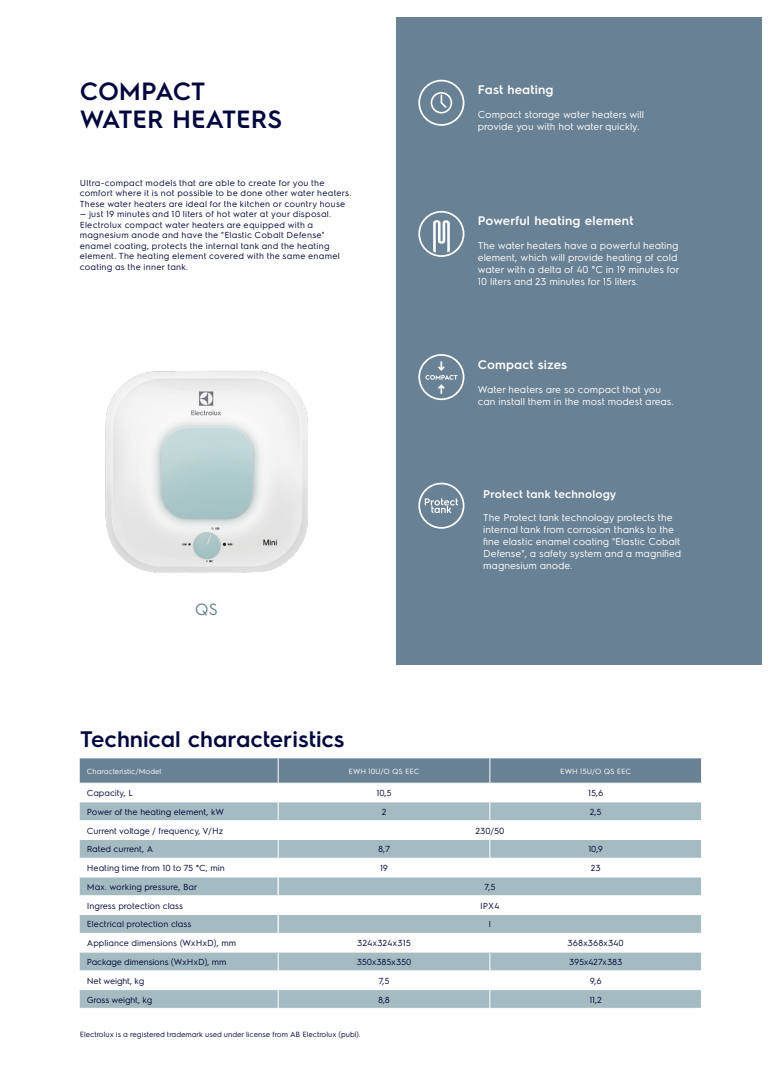
<style>
.page{position:relative;width:780px;height:1088px;background:#fff}
.page>*{position:absolute;margin:0;border:0;box-sizing:border-box;transform-origin:0 0}
.zagolovok_UTP_2_3{font:25px/27.5px "Electrolux Sans Sem Bd";color:#02063d}
.t1{font:22.5px "Electrolux Sans Sem Bd";color:#02063d}
.product_name{font:16.25px "Electrolux Sans";color:#688195}
.text{font:12.5px "Electrolux Sans Sem Bd";letter-spacing:.015em;color:#fff}
.t2{font:11.25px "Electrolux Sans Sem Bd";letter-spacing:.015em;color:#fff}
.CATEGORYA_sim_genera{font:10px/12px "Electrolux Sans";color:#fff}
.Product_table{font:8.75px/10.5px "Electrolux Sans";letter-spacing:.02em;color:#02063d}
.Product_table-2{font:8.75px "Electrolux Sans";color:#02063d}
.Product_table_betwee{font:8.75px "Electrolux Sans";letter-spacing:-.015em;color:#02063d}
.Product_table-3{font:8.75px "Electrolux Sans";letter-spacing:-.015em;color:#02063d}
.Product_table_betwee-2{font:8.75px "Electrolux Sans";letter-spacing:-.035em;color:#02063d}
.tabl{font:8.75px "Electrolux Sans";color:#02063d}
.Product_table-4{font:7.5px "Electrolux Sans";color:#02063d}
.tabl-2{font:7.5px "Electrolux Sans";color:#fff}
.Product_table-5{font:7.5px "Electrolux Sans";color:#fff}
</style>
<div class="page">
<div style="left:396px;top:18px;width:366px;height:647px;background:#688195"></div>
<img style="left:105px;top:370px;width:203px;height:203px">
<svg style="left:418px;top:483px;width:46px;height:46px"></svg>
<svg style="left:418px;top:354px;width:46px;height:46px"></svg>
<svg style="left:418px;top:211px;width:46px;height:46px"></svg>
<svg style="left:418px;top:80px;width:46px;height:46px"></svg>
<svg style="left:80px;top:802px;width:621px;height:206px;fill:#a4bcc1"></svg>
<svg style="left:277px;top:802px;width:2px;height:206px"></svg>
<svg style="left:80px;top:758px;width:622px;height:25px;background:#6c8598"></svg>
<svg style="left:489px;top:802px;width:1px;height:18px"></svg>
<hr style="left:80px;top:820px;width:198px;height:1px;background:#fff">
<hr style="left:278px;top:820px;width:212px;height:1px;background:#fff">
<hr style="left:490px;top:820px;width:212px;height:1px;background:#fff">
<hr style="left:80px;top:839px;width:198px;height:1px;background:#fff">
<hr style="left:278px;top:839px;width:212px;height:1px;background:#fff">
<hr style="left:490px;top:839px;width:212px;height:1px;background:#fff">
<svg style="left:489px;top:840px;width:1px;height:36px"></svg>
<hr style="left:80px;top:858px;width:198px;height:1px;background:#fff">
<hr style="left:278px;top:858px;width:212px;height:1px;background:#fff">
<hr style="left:490px;top:858px;width:212px;height:1px;background:#fff">
<hr style="left:80px;top:876px;width:198px;height:1px;background:#fff">
<hr style="left:278px;top:876px;width:212px;height:1px;background:#fff">
<hr style="left:490px;top:876px;width:212px;height:1px;background:#fff">
<hr style="left:80px;top:895px;width:198px;height:1px;background:#fff">
<hr style="left:278px;top:895px;width:212px;height:1px;background:#fff">
<hr style="left:490px;top:895px;width:212px;height:1px;background:#fff">
<hr style="left:80px;top:914px;width:198px;height:1px;background:#fff">
<hr style="left:278px;top:914px;width:212px;height:1px;background:#fff">
<hr style="left:490px;top:914px;width:212px;height:1px;background:#fff">
<hr style="left:80px;top:933px;width:198px;height:1px;background:#fff">
<hr style="left:278px;top:933px;width:212px;height:1px;background:#fff">
<hr style="left:490px;top:933px;width:212px;height:1px;background:#fff">
<hr style="left:80px;top:951px;width:198px;height:1px;background:#fff">
<hr style="left:278px;top:951px;width:212px;height:1px;background:#fff">
<hr style="left:490px;top:951px;width:212px;height:1px;background:#fff">
<hr style="left:80px;top:970px;width:198px;height:1px;background:#fff">
<hr style="left:278px;top:970px;width:212px;height:1px;background:#fff">
<hr style="left:490px;top:970px;width:212px;height:1px;background:#fff">
<hr style="left:80px;top:989px;width:198px;height:1px;background:#fff">
<hr style="left:278px;top:989px;width:212px;height:1px;background:#fff">
<hr style="left:490px;top:989px;width:212px;height:1px;background:#fff">
<svg style="left:489px;top:934px;width:1px;height:74px"></svg>
<p class="zagolovok_UTP_2_3" style="left:80px;top:76px;width:204px">COMPACT<br>WATER HEATERS</p>
<p class="Product_table" style="left:80px;top:177px;width:273px">Ultra-compact models that are able to create for you the comfort where it is not possible to be done other water heaters.<br>These water heaters are ideal for the kitchen or country house</p>
<p class="Product_table" style="left:80px;top:208px;width:253px">— just 19 minutes and 10 liters of hot water at your disposal.</p>
<p class="Product_table" style="left:80px;top:219px;width:261px">Electrolux compact water heaters are equipped with a magnesium anode and have the "Elastic Cobalt Defense" enamel coating, protects the internal tank and the heating element. The heating element covered with the same enamel coating as the inner tank.</p>
<p class="product_name" style="left:195px;top:598px;width:25px">QS</p>
<p class="t1" style="left:80px;top:723px;width:265px">Technical characteristics</p>
<p class="text" style="left:478px;top:80px;width:77px">Fast heating</p>
<p class="CATEGORYA_sim_genera" style="left:478px;top:107px;width:168px">Compact storage water heaters will provide you with hot water quickly.</p>
<p class="text" style="left:478px;top:212px;width:157px">Powerful heating element</p>
<p class="CATEGORYA_sim_genera" style="left:478px;top:239px;width:203px">The water heaters have a powerful heating element, which will provide heating of cold water with a delta of 40 °C in 19 minutes for 10 liters and 23 minutes for 15 liters.</p>
<p class="text" style="left:478px;top:356px;width:91px">Compact sizes</p>
<p class="CATEGORYA_sim_genera" style="left:478px;top:383px;width:197px">Water heaters are so compact that you can install them in the most modest areas.</p>
<p class="t2" style="left:483px;top:486px;width:135px">Protect tank technology</p>
<p class="CATEGORYA_sim_genera" style="left:483px;top:511px;width:199px">The Protect tank technology protects the internal tank from corrosion thanks to the fine elastic enamel coating "Elastic Cobalt Defense", a safety system and a magnif ied magnesium anode.</p>
<p class="Product_table-5" style="left:87px;top:766px;width:76px">Characteristic/Model</p>
<p class="tabl-2" style="left:348px;top:766px;width:72px">EWH 10U/O QS EEC</p>
<p class="tabl-2" style="left:560px;top:766px;width:72px">EWH 15U/O QS EEC</p>
<p class="Product_table-2" style="left:87px;top:787px;width:48px">Capacity, L</p>
<p class="tabl" style="left:376px;top:787px;width:17px">10,5</p>
<p class="tabl" style="left:588px;top:787px;width:17px">15,6</p>
<p class="Product_table-2" style="left:87px;top:806px;width:139px">Power of the heating element, kW</p>
<p class="Product_table_betwee" style="left:381px;top:806px;width:6px">2</p>
<p class="Product_table_betwee" style="left:590px;top:806px;width:13px">2,5</p>
<p class="Product_table-2" style="left:87px;top:824px;width:138px">Current voltage / frequency, V/Hz</p>
<p class="Product_table_betwee" style="left:475px;top:824px;width:31px">230/50</p>
<p class="Product_table-2" style="left:87px;top:843px;width:68px">Rated current, А</p>
<p class="Product_table_betwee" style="left:378px;top:843px;width:13px">8,7</p>
<p class="Product_table_betwee" style="left:588px;top:843px;width:16px">10,9</p>
<p class="Product_table-2" style="left:87px;top:862px;width:139px">Heating time from 10 to 75 °C, min</p>
<p class="Product_table_betwee" style="left:380px;top:862px;width:9px">19</p>
<p class="Product_table_betwee" style="left:590px;top:862px;width:11px">23</p>
<p class="Product_table-2" style="left:87px;top:881px;width:112px">Max. working pressure, Bar</p>
<p class="Product_table_betwee" style="left:484px;top:881px;width:13px">7,5</p>
<p class="Product_table-2" style="left:87px;top:899px;width:98px">Ingress protection class</p>
<p class="Product_table_betwee" style="left:480px;top:899px;width:21px">IPХ4</p>
<p class="Product_table-2" style="left:87px;top:918px;width:106px">Electrical protection class</p>
<p class="Product_table_betwee" style="left:488px;top:918px;width:4px">I</p>
<p class="Product_table-2" style="left:87px;top:937px;width:151px">Appliance dimensions (WxHxD), mm</p>
<p class="Product_table_betwee" style="left:357px;top:937px;width:55px">324x324x315</p>
<p class="Product_table_betwee" style="left:567px;top:937px;width:58px">368x368x340</p>
<p class="Product_table-3" style="left:87px;top:956px;width:141px">Package dimensions (WхHхD), mm</p>
<p class="Product_table_betwee" style="left:357px;top:956px;width:56px">350x385x350</p>
<p class="Product_table_betwee-2" style="left:569px;top:956px;width:55px">395x427x383</p>
<p class="Product_table-3" style="left:87px;top:974px;width:59px">Net weight, kg</p>
<p class="Product_table_betwee" style="left:378px;top:974px;width:13px">7,5</p>
<p class="Product_table_betwee" style="left:590px;top:974px;width:13px">9,6</p>
<p class="Product_table-3" style="left:87px;top:993px;width:67px">Gross weight, kg</p>
<p class="Product_table_betwee" style="left:378px;top:993px;width:13px">8,8</p>
<p class="Product_table_betwee" style="left:589px;top:993px;width:14px">11,2</p>
<p class="Product_table-4" style="left:80px;top:1029px;width:282px">Electrolux is a registered trademark used under license from AB Electrolux (publ).</p>
</div>
